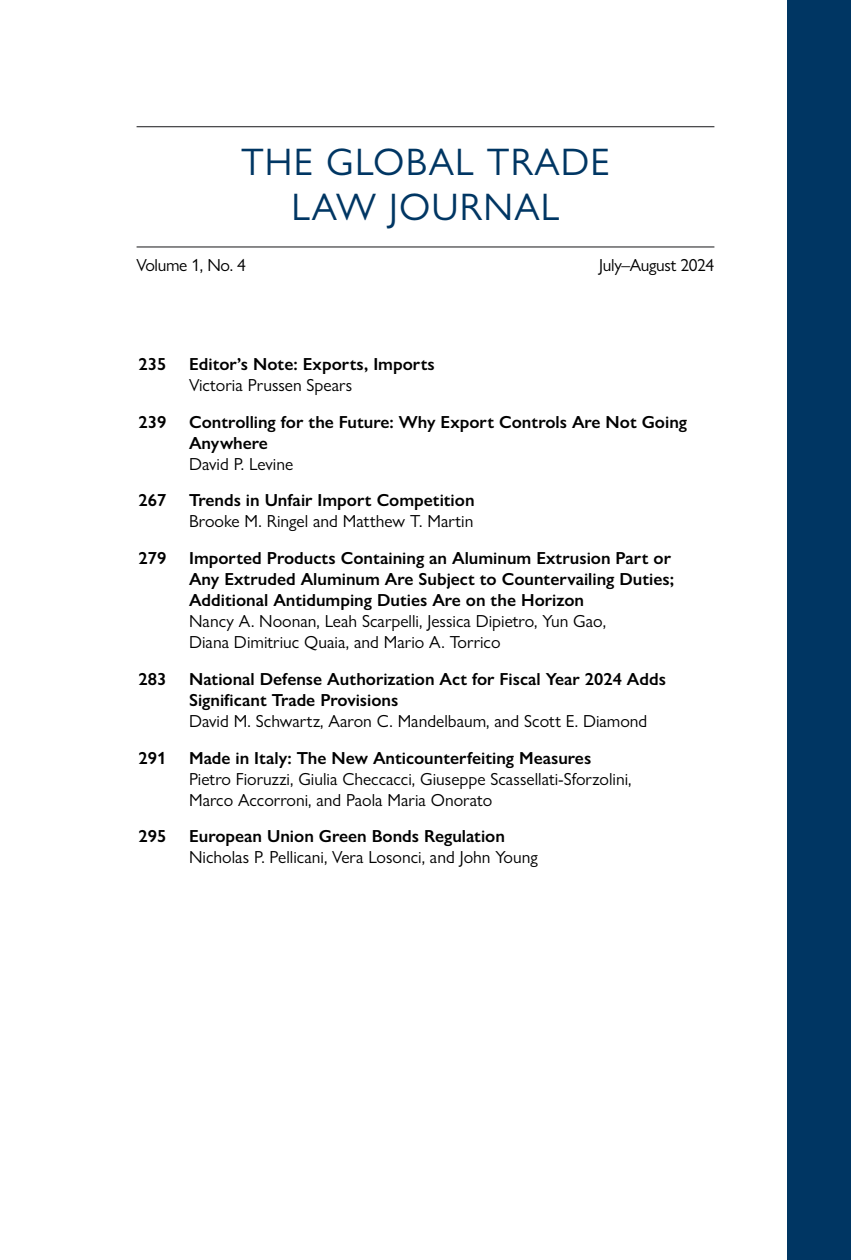
<style>
.page{position:relative;width:851px;height:1260px;background:#fff}
.page>*{position:absolute;margin:0;border:0;box-sizing:border-box;transform-origin:0 0}
.t1{font:38.5px/45.5px "Gill Sans Nova";letter-spacing:.03em;color:#003663;text-align:center}
.t2{font:600 17.5px/21px "Gill Sans Nova";color:#000}
.t3{font:17.5px/21px "Gill Sans Nova";color:#000}
.t4{font:17.5px "Gill Sans Nova";letter-spacing:-.02em;color:#000}
</style>
<div class="page">
<hr style="left:136px;top:126px;width:578px;height:1px;background:#4d4d4f">
<hr style="left:136px;top:246px;width:578px;height:2px;background:#4d4d4f">
<div style="left:788px;top:0;width:62px;height:1260px;background:#003663"></div>
<h1 class="t1" style="left:241px;top:138px;width:370px">THE GLOBAL TRADE<br>LAW JOURNAL</h1>
<p class="t4" style="left:136px;top:254px;width:111px">Volume 1, No. 4</p>
<p class="t4" style="left:599px;top:254px;width:117px">July–August 2024</p>
<p class="t2" style="left:138px;top:353px;width:29px">235</p>
<p class="t2" style="left:189px;top:353px;width:247px">Editor’s Note: Exports, Imports</p>
<p class="t3" style="left:189px;top:374px;width:164px">Victoria Prussen Spears</p>
<p class="t2" style="left:138px;top:411px;width:29px">239</p>
<p class="t2" style="left:189px;top:411px;width:499px">Controlling for the Future: Why Export Controls Are Not Going<br>Anywhere</p>
<p class="t3" style="left:189px;top:453px;width:106px">David P. Levine</p>
<p class="t2" style="left:138px;top:490px;width:29px">267</p>
<p class="t2" style="left:189px;top:490px;width:287px">Trends in Unfair Import Competition</p>
<p class="t3" style="left:189px;top:511px;width:286px">Brooke M. Ringel and Matthew T. Martin</p>
<p class="t2" style="left:138px;top:547px;width:29px">279</p>
<p class="t2" style="left:189px;top:547px;width:486px">Imported Products Containing an Aluminum Extrusion Part or<br>Any Extruded Aluminum Are Subject to Countervailing Duties;<br>Additional Antidumping Duties Are on the Horizon</p>
<p class="t3" style="left:189px;top:610px;width:418px">Nancy A. Noonan, Leah Scarpelli, Jessica Dipietro, Yun Gao,<br>Diana Dimitriuc Quaia, and Mario A. Torrico</p>
<p class="t2" style="left:138px;top:668px;width:29px">283</p>
<p class="t2" style="left:189px;top:668px;width:478px">National Defense Authorization Act for Fiscal Year 2024 Adds<br>Significant Trade Provisions</p>
<p class="t3" style="left:189px;top:710px;width:460px">David M. Schwartz, Aaron C. Mandelbaum, and Scott E. Diamond</p>
<p class="t2" style="left:138px;top:747px;width:29px">291</p>
<p class="t2" style="left:189px;top:747px;width:403px">Made in Italy: The New Anticounterfeiting Measures</p>
<p class="t3" style="left:189px;top:768px;width:444px">Pietro Fioruzzi, Giulia Checcacci, Giuseppe Scassellati-Sforzolini,<br>Marco Accorroni, and Paola Maria Onorato</p>
<p class="t2" style="left:138px;top:826px;width:29px">295</p>
<p class="t2" style="left:189px;top:826px;width:317px">European Union Green Bonds Regulation</p>
<p class="t3" style="left:189px;top:847px;width:350px">Nicholas P. Pellicani, Vera Losonci, and John Young</p>
</div>
